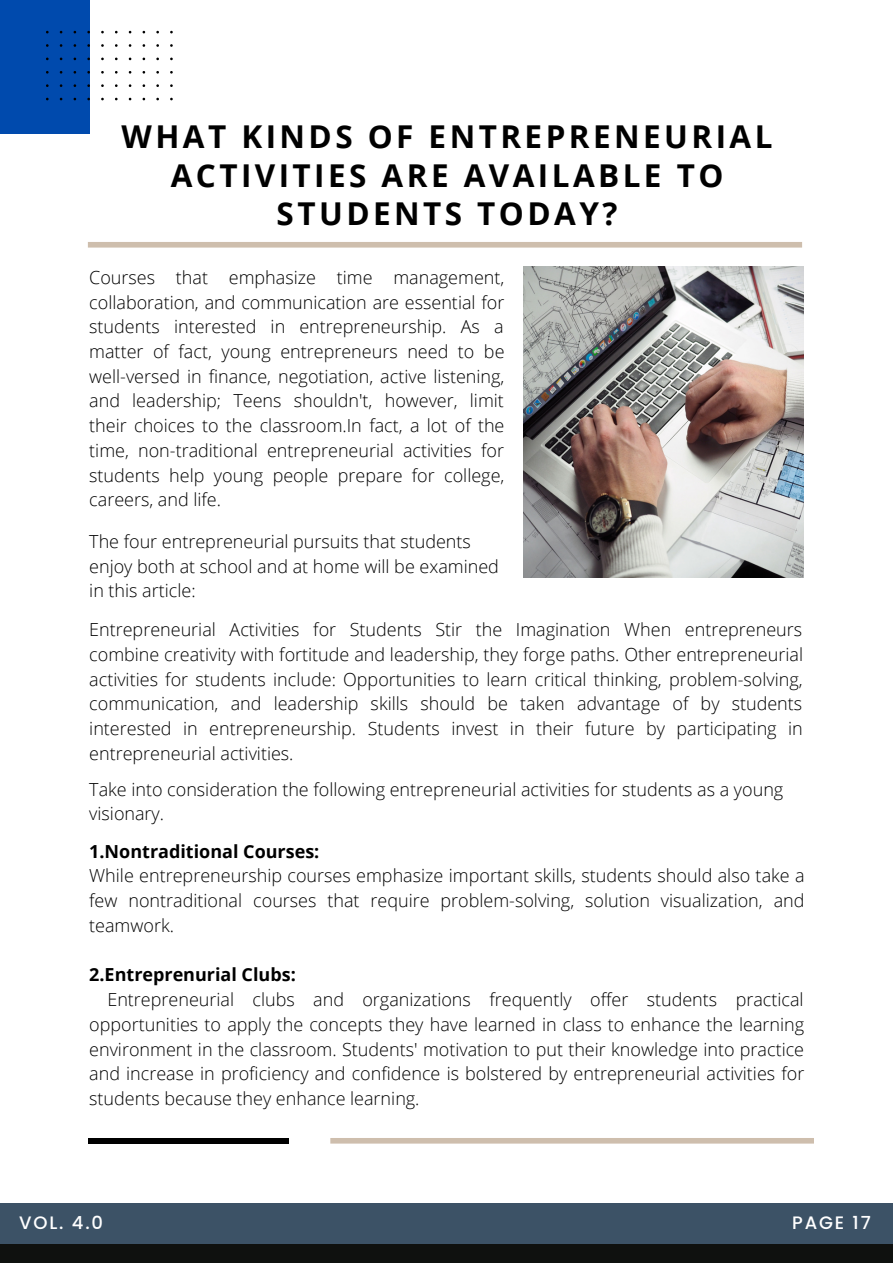
<style>
.page{position:relative;width:893px;height:1264px;background:#fff}
.page>*{position:absolute;margin:0;border:0;box-sizing:border-box;transform-origin:0 0}
.t1{font:700 31.5px/38.2px "Open Sans";letter-spacing:.11em;color:#000;text-align:center}
.t2{font:300 18px/24.8px "Open Sans";color:#000;text-align:justify}
.t3{font:700 18px "Open Sans";color:#000}
.t4{font:500 18px "Poppins";letter-spacing:.1em;color:#fff}
</style>
<div class="page">
<div style="left:88px;top:242px;width:714px;height:5px;background:#cebead"></div>
<div style="left:88px;top:1137px;width:200px;height:6px;background:#000"></div>
<div style="left:0;top:0;width:90px;height:134px;background:#004aad"></div>
<div style="left:330px;top:1137px;width:483px;height:6px;background:#cebead"></div>
<svg style="left:46px;top:31px;width:127px;height:69px"></svg>
<img style="left:524px;top:266px;width:279px;height:312px">
<div style="left:0;top:1203px;width:892px;height:59px;background:#0f110f"></div>
<div style="left:0;top:1203px;width:892px;height:40px;background:#3c5266"></div>
<h1 class="t1" style="left:121px;top:117px;width:652px">WHAT KINDS OF ENTREPRENEURIAL<br>ACTIVITIES ARE AVAILABLE TO<br>STUDENTS TODAY?</h1>
<p class="t2" style="left:89px;top:264px;width:417px">Courses that emphasize time management, collaboration, and communication are essential for students interested in entrepreneurship. As a matter of fact, young entrepreneurs need to be well-versed in finance, negotiation, active listening, and leadership; Teens shouldn't, however, limit their choices to the classroom.In fact, a lot of the time, non-traditional entrepreneurial activities for students help young people prepare for college, careers, and life.</p>
<p class="t2" style="left:89px;top:528px;width:411px;text-align:left">The four entrepreneurial pursuits that students enjoy both at school and at home will be examined in this article:</p>
<p class="t2" style="left:89px;top:616px;width:715px">Entrepreneurial Activities for Students Stir the Imagination When entrepreneurs combine creativity with fortitude and leadership, they forge paths. Other entrepreneurial activities for students include: Opportunities to learn critical thinking, problem-solving, communication, and leadership skills should be taken advantage of by students interested in entrepreneurship. Students invest in their future by participating in entrepreneurial activities.</p>
<p class="t2" style="left:89px;top:776px;width:695px">Take into consideration the following entrepreneurial activities for students as a young visionary.</p>
<p class="t3" style="left:89px;top:838px;width:232px">1.Nontraditional Courses:</p>
<p class="t2" style="left:89px;top:863px;width:716px">While entrepreneurship courses emphasize important skills, students should also take a few nontraditional courses that require problem-solving, solution visualization, and teamwork.</p>
<p class="t3" style="left:89px;top:962px;width:208px">2.Entreprenurial Clubs:</p>
<p class="t2" style="left:89px;top:986px;width:716px;text-indent:18px">Entrepreneurial clubs and organizations frequently offer students practical opportunities to apply the concepts they have learned in class to enhance the learning environment in the classroom. Students' motivation to put their knowledge into practice and increase in proficiency and confidence is bolstered by entrepreneurial activities for students because they enhance learning.</p>
<p class="t4" style="left:19px;top:1210px;width:85px">VOL. 4.0</p>
<p class="t4" style="left:792px;top:1210px;width:80px">PAGE 17</p>
</div>
